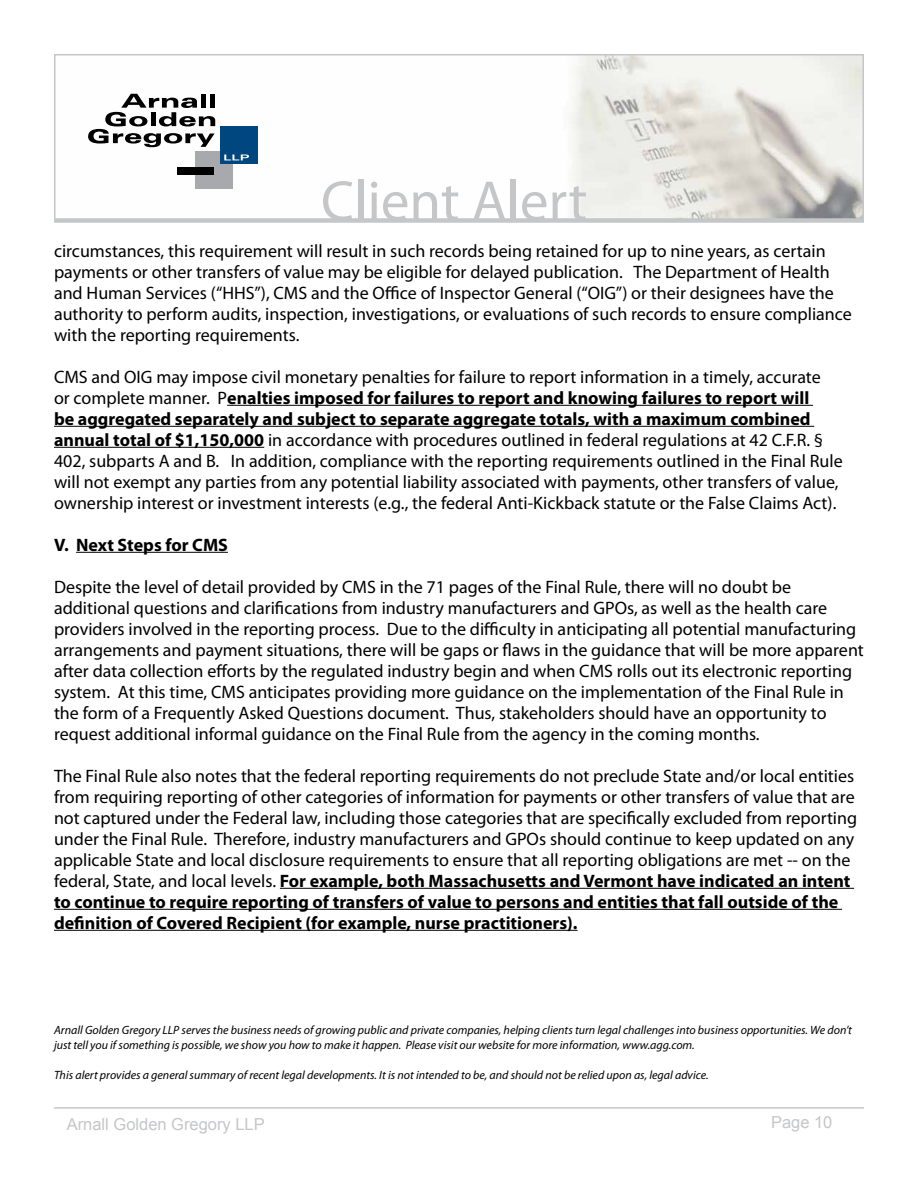
<style>
.page{position:relative;width:918px;height:1188px;background:#fff}
.page>*{position:absolute;margin:0;border:0;box-sizing:border-box;transform-origin:0 0}
.t1{font:57px "Myriad Pro";color:#c5c6c8}
.t2{font:18px/21px "Myriad Pro";color:#000}
.t3{font:700 18px "Myriad Pro";color:#000}
.t4{font:16.5px "Arial";color:#c5c6c8}
.t5{font:italic 12px/15px "Myriad Pro";color:#000}
.s1{font-weight:700}
</style>
<div class="page">
<hr style="left:54px;top:1107px;width:810px;height:2px;background:#c5c6c8">
<div style="left:54px;top:218px;width:810px;height:5px;background:#d3d4d5"></div>
<svg style="left:54px;top:54px;width:810px;height:168px"></svg>
<hr style="left:227px;top:405px;width:586px;height:1px;background:#000">
<hr style="left:54px;top:426px;width:760px;height:1px;background:#000">
<hr style="left:54px;top:447px;width:210px;height:1px;background:#000">
<hr style="left:76px;top:552px;width:152px;height:1px;background:#000">
<hr style="left:280px;top:888px;width:574px;height:1px;background:#000">
<hr style="left:54px;top:909px;width:788px;height:1px;background:#000">
<hr style="left:54px;top:930px;width:524px;height:1px;background:#000">
<h1 class="t1" style="left:321px;top:166px;width:268px">Client Alert</h1>
<p class="t2" style="left:54px;top:240px;width:799px">circumstances, this requirement will result in such records being retained for up to nine years, as certain payments or other transfers of value may be eligible for delayed publication. The Department of Health and Human Services (“HHS”), CMS and the Office of Inspector General (“OIG”) or their designees have the authority to perform audits, inspection, investigations, or evaluations of such records to ensure compliance with the reporting requirements.</p>
<p class="t2" style="left:54px;top:366px;width:790px">CMS and OIG may impose civil monetary penalties for failure to report information in a timely, accurate<br>or complete manner. P<span class="s1">enalties imposed for failures to report and knowing failures to report will<br>be aggregated separately and subject to separate aggregate totals, with a maximum combined annual total of $1,150,000</span> in accordance with procedures outlined in federal regulations at 42 C.F.R. § 402, subparts A and B. In addition, compliance with the reporting requirements outlined in the Final Rule will not exempt any parties from any potential liability associated with payments, other transfers of value, ownership interest or investment interests (e.g., the federal Anti-Kickback statute or the False Claims Act).</p>
<p class="t3" style="left:54px;top:533px;width:175px">V. Next Steps for CMS</p>
<p class="t2" style="left:54px;top:576px;width:811px">Despite the level of detail provided by CMS in the 71 pages of the Final Rule, there will no doubt be additional questions and clarifications from industry manufacturers and GPOs, as well as the health care providers involved in the reporting process. Due to the difficulty in anticipating all potential manufacturing arrangements and payment situations, there will be gaps or flaws in the guidance that will be more apparent after data collection efforts by the regulated industry begin and when CMS rolls out its electronic reporting system. At this time, CMS anticipates providing more guidance on the implementation of the Final Rule in the form of a Frequently Asked Questions document. Thus, stakeholders should have an opportunity to request additional informal guidance on the Final Rule from the agency in the coming months.</p>
<p class="t2" style="left:54px;top:765px;width:805px">The Final Rule also notes that the federal reporting requirements do not preclude State and/or local entities from requiring reporting of other categories of information for payments or other transfers of value that are not captured under the Federal law, including those categories that are specifically excluded from reporting under the Final Rule. Therefore, industry manufacturers and GPOs should continue to keep updated on any applicable State and local disclosure requirements to ensure that all reporting obligations are met -- on the federal, State, and local levels. <span class="s1">For example, both Massachusetts and Vermont have indicated an intent to continue to require reporting of transfers of value to persons and entities that fall outside of the definition of Covered Recipient (for example, nurse practitioners).</span></p>
<p class="t5" style="left:54px;top:1022px;width:800px">Arnall Golden Gregory LLP serves the business needs of growing public and private companies, helping clients turn legal challenges into business opportunities. We don’t just tell you if something is possible, we show you how to make it happen. Please visit our website for more information, www.agg.com.</p>
<p class="t5" style="left:54px;top:1067px;width:656px">This alert provides a general summary of recent legal developments. It is not intended to be, and should not be relied upon as, legal advice.</p>
<p class="t4" style="left:67px;top:1114px;width:200px">Arnall Golden Gregory LLP</p>
<p class="t4" style="left:771px;top:1111px;width:63px">Page 10</p>
</div>
